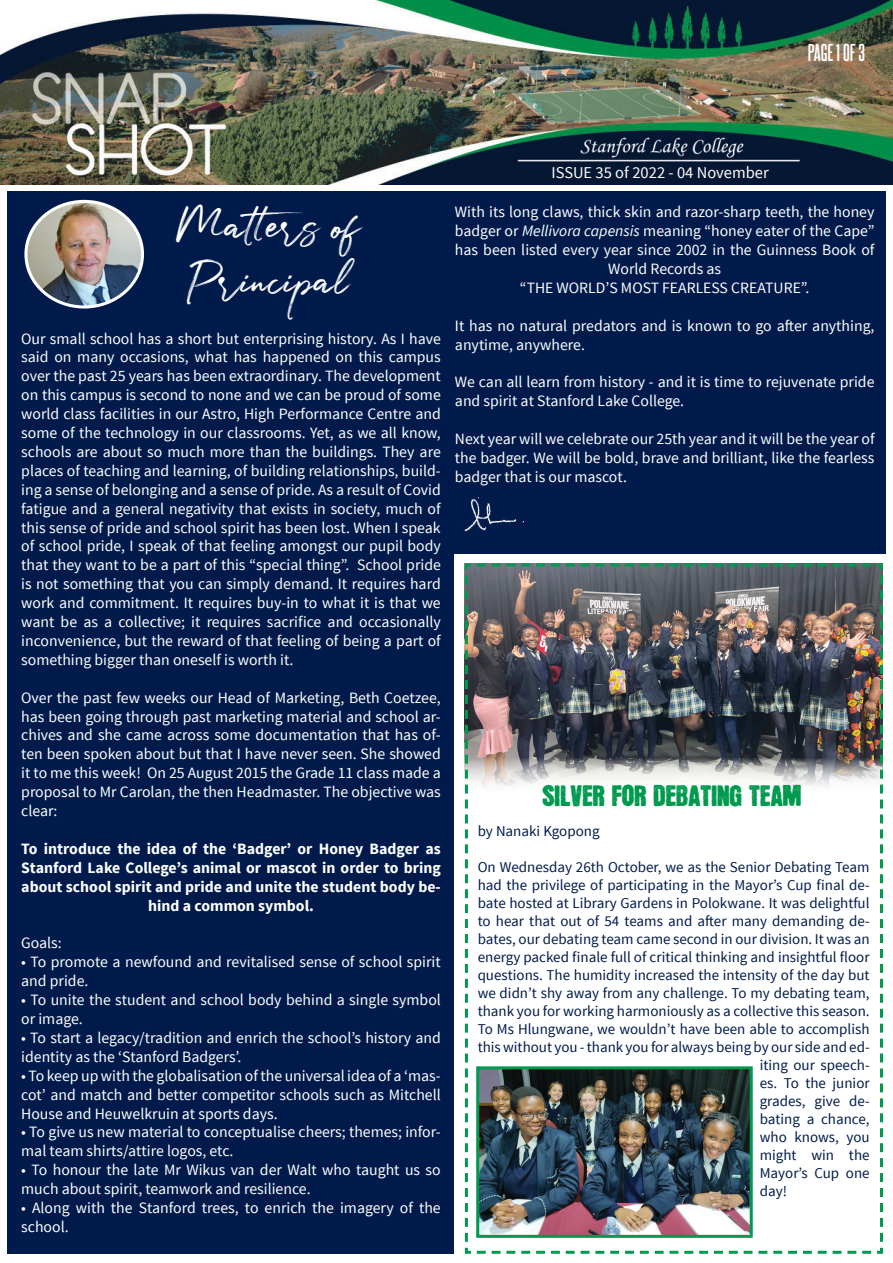
<style>
.page{position:relative;width:893px;height:1263px;background:#fff}
.page>*{position:absolute;margin:0;border:0;box-sizing:border-box;transform-origin:0 0}
.t1{font:49.95px/54.9px "Julietta Messie Demo";color:#fff}
.t2{font:27px "Ynsect Moksha";color:#009a4e}
.t3{font:700 21px "Steelfish Rounded Rg";letter-spacing:-.005em;color:#fff}
.t4{font:16.5px "Source Sans Pro";color:#fff}
.t5{font:15.75px/18.9px "Source Sans Pro";color:#fff}
.t6{font:700 15.75px/18.9px "Source Sans Pro";color:#fff;text-align:center}
.t7{font:15px/18px "Source Sans Pro";color:#001b4b;text-align:justify}
.s1{font-style:italic}
</style>
<div class="page">
<img style="left:0;top:0;width:893px;height:185px">
<div style="left:7px;top:191px;width:879px;height:1063px;background:#001b4b"></div>
<img style="left:26px;top:201px;width:116px;height:106px">
<div style="left:24px;top:200px;width:120px;height:108px;border:3px solid #fff;border-radius:50%"></div>
<img style="left:464px;top:497px;width:60px;height:35px">
<div style="left:455px;top:555px;width:438px;height:708px;background:#fff"></div>
<svg style="left:464px;top:563px;width:419px;height:691px"></svg>
<img style="left:480px;top:1070px;width:269px;height:164px">
<div style="left:476px;top:1066px;width:277px;height:172px;border:3px solid #009a4e"></div>
<p class="t3" style="left:808px;top:38px;width:59px">PAGE 1 OF 3</p>
<p class="t1" style="left:176px;top:194px;width:184px">Matters of<br>Principal</p>
<p class="t5" style="left:21px;top:329px;width:421px;text-align:justify">Our small school has a short but enterprising history. As I have said on many occasions, what has happened on this campus over the past 25 years has been extraordinary. The development on this campus is second to none and we can be proud of some world class facilities in our Astro, High Performance Centre and some of the technology in our classrooms. Yet, as we all know, schools are about so much more than the buildings. They are places of teaching and learning, of building relationships, build&shy;ing a sense of belonging and a sense of pride. As a result of Covid fatigue and a general negativity that exists in society, much of this sense of pride and school spirit has been lost. When I speak of school pride, I speak of that feeling amongst our pupil body that they want to be a part of this “special thing”. School pride is not something that you can simply demand. It requires hard work and commitment. It requires buy-in to what it is that we want be as a collective; it requires sacrifice and occasionally inconvenience, but the reward of that feeling of being a part of something bigger than oneself is worth it.</p>
<p class="t5" style="left:21px;top:688px;width:421px;text-align:justify">Over the past few weeks our Head of Marketing, Beth Coetzee, has been going through past marketing material and school ar&shy;chives and she came across some documentation that has of&shy;ten been spoken about but that I have never seen. She showed it to me this week! On 25 August 2015 the Grade 11 class made a proposal to Mr Carolan, the then Headmaster. The objective was clear:</p>
<p class="t6" style="left:21px;top:840px;width:421px">To introduce the idea of the ‘Badger’ or Honey Badger as Stanford Lake College’s animal or mascot in order to bring about school spirit and pride and unite the student body be&shy;hind a common symbol.</p>
<p class="t5" style="left:21px;top:934px;width:42px">Goals:</p>
<p class="t5" style="left:21px;top:953px;width:421px">• To promote a newfound and revitalised sense of school spirit and pride.</p>
<p class="t5" style="left:21px;top:991px;width:421px">• To unite the student and school body behind a single symbol or image.</p>
<p class="t5" style="left:21px;top:1028px;width:421px">• To start a legacy/tradition and enrich the school’s history and identity as the ‘Stanford Badgers’.</p>
<p class="t5" style="left:21px;top:1066px;width:421px;text-align:justify">• To keep up with the globalisation of the universal idea of a ‘mas&shy;cot’ and match and better competitor schools such as Mitchell House and Heuwelkruin at sports days.</p>
<p class="t5" style="left:21px;top:1123px;width:421px">• To give us new material to conceptualise cheers; themes; infor&shy;mal team shirts/attire logos, etc.</p>
<p class="t5" style="left:21px;top:1161px;width:421px">• To honour the late Mr Wikus van der Walt who taught us so much about spirit, teamwork and resilience.</p>
<p class="t5" style="left:21px;top:1198px;width:421px">• Along with the Stanford trees, to enrich the imagery of the school.</p>
<p class="t4" style="left:552px;top:162px;width:219px">ISSUE 35 of 2022 - 04 November</p>
<p class="t5" style="left:455px;top:203px;width:421px;text-align:center">With its long claws, thick skin and razor-sharp teeth, the honey badger or <span class="s1">Mellivora capensis</span> meaning “honey eater of the Cape” has been listed every year since 2002 in the Guinness Book of World Records as</p>
<p class="t5" style="left:520px;top:279px;width:291px">“THE WORLD’S MOST FEARLESS CREATURE”.</p>
<p class="t5" style="left:455px;top:316px;width:421px">It has no natural predators and is known to go after anything, anytime, anywhere.</p>
<p class="t5" style="left:455px;top:373px;width:421px">We can all learn from history - and it is time to rejuvenate pride and spirit at Stanford Lake College.</p>
<p class="t5" style="left:455px;top:430px;width:421px;text-align:justify">Next year will we celebrate our 25th year and it will be the year of the badger. We will be bold, brave and brilliant, like the fearless badger that is our mascot.</p>
<p class="t2" style="left:543px;top:782px;width:260px">SILVER FOR DEBATING TEAM</p>
<p class="t7" style="left:478px;top:822px;width:123px">by Nanaki Kgopong</p>
<p class="t7" style="left:478px;top:858px;width:393px">On Wednesday 26th October, we as the Senior Debating Team had the privilege of participating in the Mayor’s Cup final de&shy;bate hosted at Library Gardens in Polokwane. It was delightful to hear that out of 54 teams and after many demanding de&shy;bates, our debating team came second in our division. It was an energy packed finale full of critical thinking and insightful floor questions. The humidity increased the intensity of the day but we didn’t shy away from any challenge. To my debating team, thank you for working harmoniously as a collective this season.<br>To Ms Hlungwane, we wouldn’t have been able to accomplish this without you - thank you for always being by our side and ed-</p>
<p class="t7" style="left:760px;top:1056px;width:111px">iting our speech&shy;es. To the junior grades, give de&shy;bating a chance, who knows, you might win the Mayor’s Cup one day!</p>
</div>
